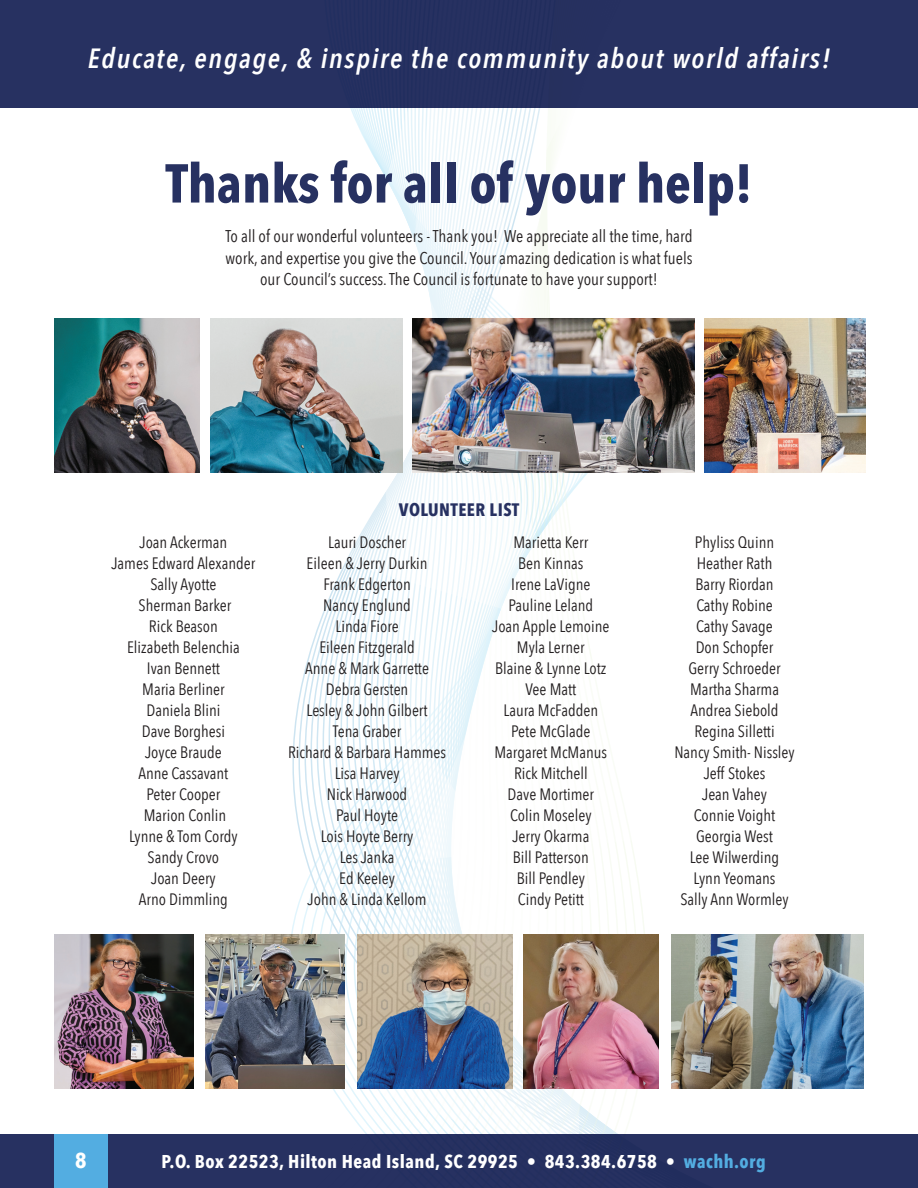
<style>
.page{position:relative;width:918px;height:1188px;background:#fff}
.page>*{position:absolute;margin:0;border:0;box-sizing:border-box;transform-origin:0 0}
.t1{font:700 54.15px "Avenir Next Condensed";color:#273161}
.t2{font:italic 600 27.75px "Avenir Next Condensed";letter-spacing:.06em;color:#fff}
.t3{font:700 21.6px "Avenir Next Condensed";color:#fff}
.t4{font:700 18.45px "Avenir Next Condensed";letter-spacing:.025em;color:#fff}
.t5{font:700 18px "Avenir Next Condensed";letter-spacing:.025em;color:#273161}
.t6{font:16.95px/21.6px "Avenir Next Condensed";color:#231f20;text-align:center}
.t7{font:16.5px "Avenir Next Condensed";color:#231f20}
.s1{color:#53ade1}
</style>
<div class="page">
<svg style="left:272px;top:615px;width:60px;height:474px"></svg>
<svg style="left:592px;top:861px;width:151px;height:273px"></svg>
<svg style="left:332px;top:615px;width:260px;height:519px"></svg>
<svg style="left:362px;top:149px;width:310px;height:712px"></svg>
<svg style="left:271px;top:108px;width:252px;height:507px"></svg>
<div style="left:0;top:1134px;width:918px;height:54px;background:#273161"></div>
<div style="left:54px;top:1134px;width:54px;height:54px;background:#53ade1"></div>
<div style="left:0;top:0;width:918px;height:108px;background:#273161"></div>
<img style="left:210px;top:318px;width:192px;height:154px">
<img style="left:206px;top:934px;width:139px;height:154px">
<img style="left:54px;top:318px;width:146px;height:154px">
<img style="left:54px;top:934px;width:139px;height:154px">
<img style="left:704px;top:318px;width:161px;height:154px">
<img style="left:672px;top:934px;width:192px;height:154px">
<img style="left:412px;top:318px;width:282px;height:154px">
<img style="left:357px;top:934px;width:155px;height:154px">
<img style="left:524px;top:934px;width:134px;height:154px">
<p class="t2" style="left:88px;top:41px;width:744px">Educate, engage, &amp; inspire the community about world affairs!</p>
<p class="t1" style="left:166px;top:150px;width:588px">Thanks for all of your help!</p>
<p class="t6" style="left:225px;top:225px;width:469px">To all of our wonderful volunteers - Thank you! We appreciate all the time, hard work, and expertise you give the Council. Your amazing dedication is what fuels our Council’s success. The Council is fortunate to have your support!</p>
<p class="t7" style="left:139px;top:528px;width:89px">Joan Ackerman</p>
<p class="t7" style="left:112px;top:549px;width:145px">James Edward Alexander</p>
<p class="t7" style="left:150px;top:570px;width:68px">Sally Ayotte</p>
<p class="t7" style="left:139px;top:591px;width:94px">Sherman Barker</p>
<p class="t7" style="left:149px;top:612px;width:70px">Rick Beason</p>
<p class="t7" style="left:127px;top:633px;width:114px">Elizabeth Belenchia</p>
<p class="t7" style="left:147px;top:654px;width:75px">Ivan Bennett</p>
<p class="t7" style="left:142px;top:675px;width:84px">Maria Berliner</p>
<p class="t7" style="left:146px;top:696px;width:75px">Daniela Blini</p>
<p class="t7" style="left:142px;top:717px;width:85px">Dave Borghesi</p>
<p class="t7" style="left:145px;top:738px;width:78px">Joyce Braude</p>
<p class="t7" style="left:138px;top:759px;width:91px">Anne Cassavant</p>
<p class="t7" style="left:146px;top:780px;width:76px">Peter Cooper</p>
<p class="t7" style="left:144px;top:801px;width:84px">Marion Conlin</p>
<p class="t7" style="left:129px;top:822px;width:110px">Lynne &amp; Tom Cordy</p>
<p class="t7" style="left:148px;top:843px;width:73px">Sandy Crovo</p>
<p class="t7" style="left:151px;top:864px;width:66px">Joan Deery</p>
<p class="t7" style="left:139px;top:885px;width:91px">Arno Dimmling</p>
<p class="t5" style="left:399px;top:499px;width:122px">VOLUNTEER LIST</p>
<p class="t7" style="left:328px;top:528px;width:80px">Lauri Doscher</p>
<p class="t7" style="left:307px;top:549px;width:123px">Eileen &amp; Jerry Durkin</p>
<p class="t7" style="left:323px;top:570px;width:89px">Frank Edgerton</p>
<p class="t7" style="left:323px;top:591px;width:89px">Nancy Englund</p>
<p class="t7" style="left:336px;top:612px;width:65px">Linda Fiore</p>
<p class="t7" style="left:319px;top:633px;width:97px">Eileen Fitzgerald</p>
<p class="t7" style="left:305px;top:654px;width:125px">Anne &amp; Mark Garrette</p>
<p class="t7" style="left:326px;top:675px;width:84px">Debra Gersten</p>
<p class="t7" style="left:307px;top:696px;width:122px">Lesley &amp; John Gilbert</p>
<p class="t7" style="left:333px;top:717px;width:70px">Tena Graber</p>
<p class="t7" style="left:288px;top:738px;width:160px">Richard &amp; Barbara Hammes</p>
<p class="t7" style="left:335px;top:759px;width:66px">Lisa Harvey</p>
<p class="t7" style="left:327px;top:780px;width:82px">Nick Harwood</p>
<p class="t7" style="left:336px;top:801px;width:64px">Paul Hoyte</p>
<p class="t7" style="left:321px;top:822px;width:94px">Lois Hoyte Berry</p>
<p class="t7" style="left:340px;top:843px;width:56px">Les Janka</p>
<p class="t7" style="left:339px;top:864px;width:57px">Ed Keeley</p>
<p class="t7" style="left:308px;top:885px;width:121px">John &amp; Linda Kellom</p>
<p class="t7" style="left:513px;top:528px;width:76px">Marietta Kerr</p>
<p class="t7" style="left:518px;top:549px;width:67px">Ben Kinnas</p>
<p class="t7" style="left:511px;top:570px;width:81px">Irene LaVigne</p>
<p class="t7" style="left:508px;top:591px;width:86px">Pauline Leland</p>
<p class="t7" style="left:492px;top:612px;width:119px">Joan Apple Lemoine</p>
<p class="t7" style="left:517px;top:633px;width:69px">Myla Lerner</p>
<p class="t7" style="left:495px;top:654px;width:113px">Blaine &amp; Lynne Lotz</p>
<p class="t7" style="left:526px;top:675px;width:52px">Vee Matt</p>
<p class="t7" style="left:504px;top:696px;width:96px">Laura McFadden</p>
<p class="t7" style="left:511px;top:717px;width:81px">Pete McGlade</p>
<p class="t7" style="left:495px;top:738px;width:114px">Margaret McManus</p>
<p class="t7" style="left:514px;top:759px;width:75px">Rick Mitchell</p>
<p class="t7" style="left:508px;top:780px;width:88px">Dave Mortimer</p>
<p class="t7" style="left:510px;top:801px;width:83px">Colin Moseley</p>
<p class="t7" style="left:512px;top:822px;width:79px">Jerry Okarma</p>
<p class="t7" style="left:513px;top:843px;width:77px">Bill Patterson</p>
<p class="t7" style="left:517px;top:864px;width:70px">Bill Pendley</p>
<p class="t7" style="left:518px;top:885px;width:67px">Cindy Petitt</p>
<p class="t7" style="left:695px;top:528px;width:81px">Phyliss Quinn</p>
<p class="t7" style="left:697px;top:549px;width:77px">Heather Rath</p>
<p class="t7" style="left:695px;top:570px;width:80px">Barry Riordan</p>
<p class="t7" style="left:696px;top:591px;width:78px">Cathy Robine</p>
<p class="t7" style="left:696px;top:612px;width:78px">Cathy Savage</p>
<p class="t7" style="left:696px;top:633px;width:79px">Don Schopfer</p>
<p class="t7" style="left:688px;top:654px;width:94px">Gerry Schroeder</p>
<p class="t7" style="left:690px;top:675px;width:91px">Martha Sharma</p>
<p class="t7" style="left:690px;top:696px;width:90px">Andrea Siebold</p>
<p class="t7" style="left:694px;top:717px;width:82px">Regina Silletti</p>
<p class="t7" style="left:674px;top:738px;width:122px">Nancy Smith- Nissley</p>
<p class="t7" style="left:704px;top:759px;width:63px">Jeff Stokes</p>
<p class="t7" style="left:702px;top:780px;width:66px">Jean Vahey</p>
<p class="t7" style="left:694px;top:801px;width:83px">Connie Voight</p>
<p class="t7" style="left:696px;top:822px;width:78px">Georgia West</p>
<p class="t7" style="left:690px;top:843px;width:91px">Lee Wilwerding</p>
<p class="t7" style="left:694px;top:864px;width:83px">Lynn Yeomans</p>
<p class="t7" style="left:680px;top:885px;width:110px">Sally Ann Wormley</p>
<p class="t3" style="left:75px;top:1147px;width:13px">8</p>
<p class="t4" style="left:162px;top:1150px;width:606px">P.O. Box 22523, Hilton Head Island, SC 29925 • 843.384.6758 • <span class="s1">wachh.org</span></p>
</div>
